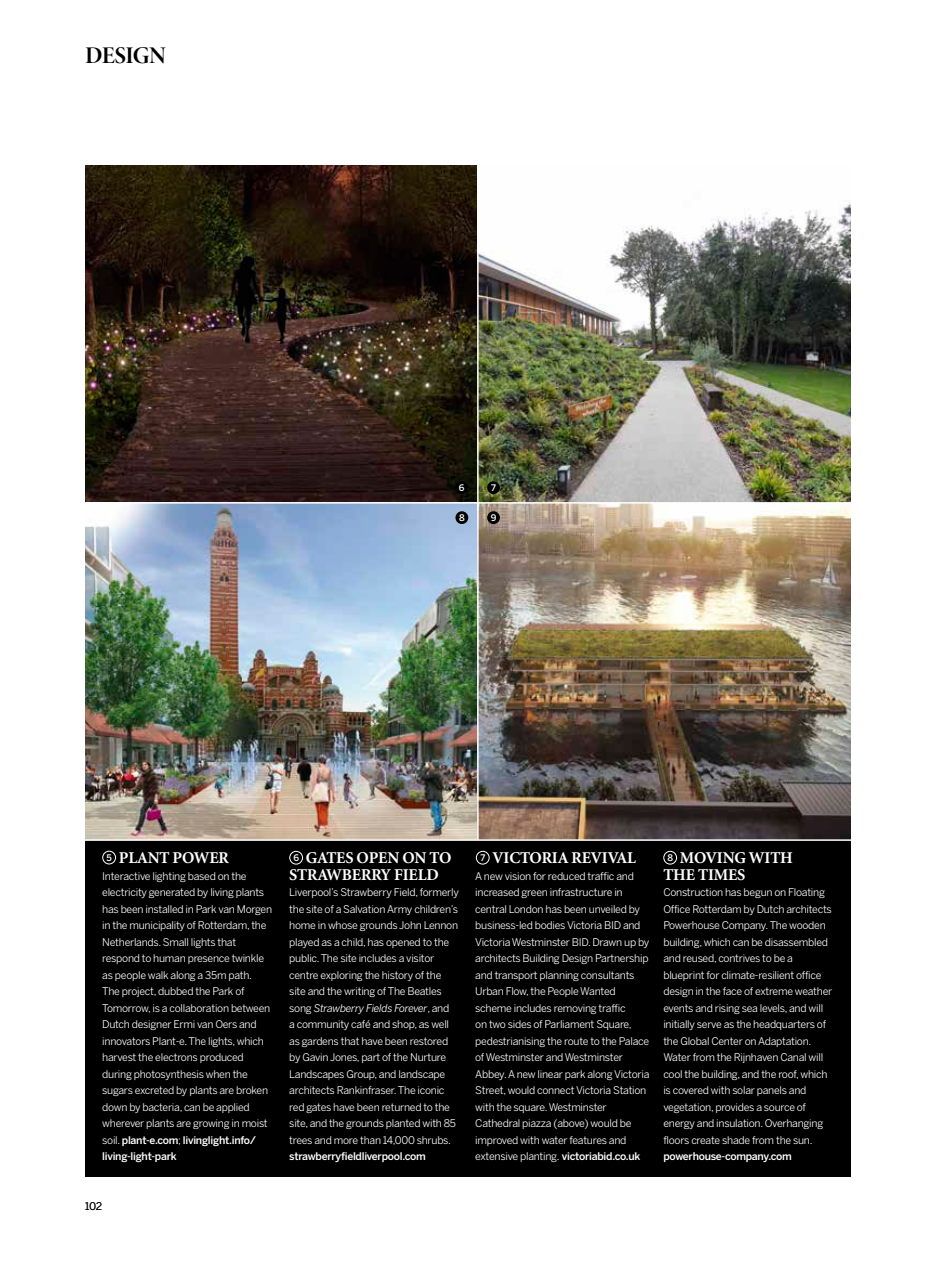
<style>
.page{position:relative;width:944px;height:1263px;background:#fff}
.page>*{position:absolute;margin:0;border:0;box-sizing:border-box;transform-origin:0 0}
.t1{font:24px "Minion Pro Bold Disp";letter-spacing:-.025em;color:#000}
.t2{font:700 16.5px/16.5px "Minion LT";letter-spacing:-.01em;color:#fff}
.t3{font:10.5px/16.5px "Benton Sans";letter-spacing:-.025em;color:#fff}
.t4{font:500 10.5px "Benton Sans";letter-spacing:-.025em;color:#fff}
.t5{font:10.5px "Benton Sans";color:#000}
.t6{font:500 9px "Benton Sans";color:#fff}
.s1{font-weight:500}
.s2{font-style:italic}
</style>
<div class="page">
<img style="left:85px;top:166px;width:765px;height:673px">
<div style="left:85px;top:840px;width:765px;height:337px;background:#000"></div>
<hr style="left:477px;top:156px;width:2px;height:684px;background:#fff">
<hr style="left:70px;top:502px;width:812px;height:2px;background:#fff">
<hr style="left:58px;top:839px;width:837px;height:2px;background:#fff">
<div style="left:487px;top:511px;width:13px;height:13px;background:#000;border-radius:50%"></div>
<div style="left:455px;top:481px;width:13px;height:13px;background:#000;border-radius:50%"></div>
<div style="left:487px;top:481px;width:13px;height:13px;background:#000;border-radius:50%"></div>
<div style="left:455px;top:511px;width:13px;height:13px;background:#000;border-radius:50%"></div>
<div style="left:103px;top:851px;width:13px;height:13px;border:1px solid #fff;border-radius:50%"></div>
<div style="left:290px;top:851px;width:13px;height:13px;border:1px solid #fff;border-radius:50%"></div>
<div style="left:476px;top:851px;width:13px;height:13px;border:1px solid #fff;border-radius:50%"></div>
<div style="left:664px;top:851px;width:13px;height:13px;border:1px solid #fff;border-radius:50%"></div>
<h1 class="t1" style="left:85px;top:39px;width:82px">DESIGN</h1>
<p class="t6" style="left:459px;top:482px;width:7px">6</p>
<p class="t6" style="left:459px;top:512px;width:7px">8</p>
<p class="t6" style="left:491px;top:482px;width:6px">7</p>
<p class="t6" style="left:491px;top:512px;width:7px">9</p>
<h2 class="t2" style="left:119px;top:850px;width:112px">PLANT POWER</h2>
<p class="t3" style="left:102px;top:867px;width:171px">Interactive lighting based on the electricity generated by living plants has been installed in Park van Morgen in the municipality of Rotterdam, the Netherlands. Small lights that respond to human presence twinkle as people walk along a 35m path.<br>The project, dubbed the Park of Tomorrow, is a collaboration between Dutch designer Ermi van Oers and innovators Plant-e. The lights, which harvest the electrons produced during photosynthesis when the sugars excreted by plants are broken down by bacteria, can be applied wherever plants are growing in moist soil. <span class="s1">plant-e.com</span>; <span class="s1">livinglight.info/ living-light-park</span></p>
<h2 class="t2" style="left:289px;top:850px;width:164px;text-indent:17px">GATES OPEN ON TO<br>STRAWBERRY FIELD</h2>
<p class="t3" style="left:289px;top:884px;width:171px">Liverpool’s Strawberry Field, formerly the site of a Salvation Army children’s home in whose grounds John Lennon played as a child, has opened to the public. The site includes a visitor centre exploring the history of the site and the writing of The Beatles song <span class="s2">Strawberry Fields Forever</span>, and<br>a community café and shop, as well as gardens that have been restored by Gavin Jones, part of the Nurture Landscapes Group, and landscape architects Rankinfraser. The iconic red gates have been returned to the site, and the grounds planted with 85 trees and more than 14,000 shrubs.</p>
<p class="t4" style="left:289px;top:1150px;width:138px">strawberryfieldliverpool.com</p>
<h2 class="t2" style="left:492px;top:850px;width:145px">VICTORIA REVIVAL</h2>
<p class="t3" style="left:475px;top:867px;width:176px">A new vision for reduced traffic and increased green infrastructure in central London has been unveiled by business-led bodies Victoria BID and Victoria Westminster BID. Drawn up by architects Building Design Partnership and transport planning consultants Urban Flow, the People Wanted scheme includes removing traffic<br>on two sides of Parliament Square, pedestrianising the route to the Palace of Westminster and Westminster Abbey. A new linear park along Victoria Street, would connect Victoria Station with the square. Westminster Cathedral piazza (above) would be improved with water features and extensive planting. <span class="s1">victoriabid.co.uk</span></p>
<h2 class="t2" style="left:663px;top:850px;width:131px;text-indent:17px">MOVING WITH<br>THE TIMES</h2>
<p class="t3" style="left:663px;top:884px;width:170px">Construction has begun on Floating Office Rotterdam by Dutch architects Powerhouse Company. The wooden building, which can be disassembled and reused, contrives to be a blueprint for climate-resilient office design in the face of extreme weather events and rising sea levels, and will initially serve as the headquarters of the Global Center on Adaptation.<br>Water from the Rijnhaven Canal will cool the building, and the roof, which is covered with solar panels and vegetation, provides a source of energy and insulation. Overhanging floors create shade from the sun.</p>
<p class="t4" style="left:663px;top:1150px;width:130px">powerhouse-company.com</p>
<p class="t6" style="left:107px;top:852px;width:7px">5</p>
<p class="t6" style="left:293px;top:852px;width:7px">6</p>
<p class="t6" style="left:480px;top:852px;width:6px">7</p>
<p class="t6" style="left:667px;top:852px;width:7px">8</p>
<p class="t5" style="left:85px;top:1200px;width:19px">102</p>
</div>
